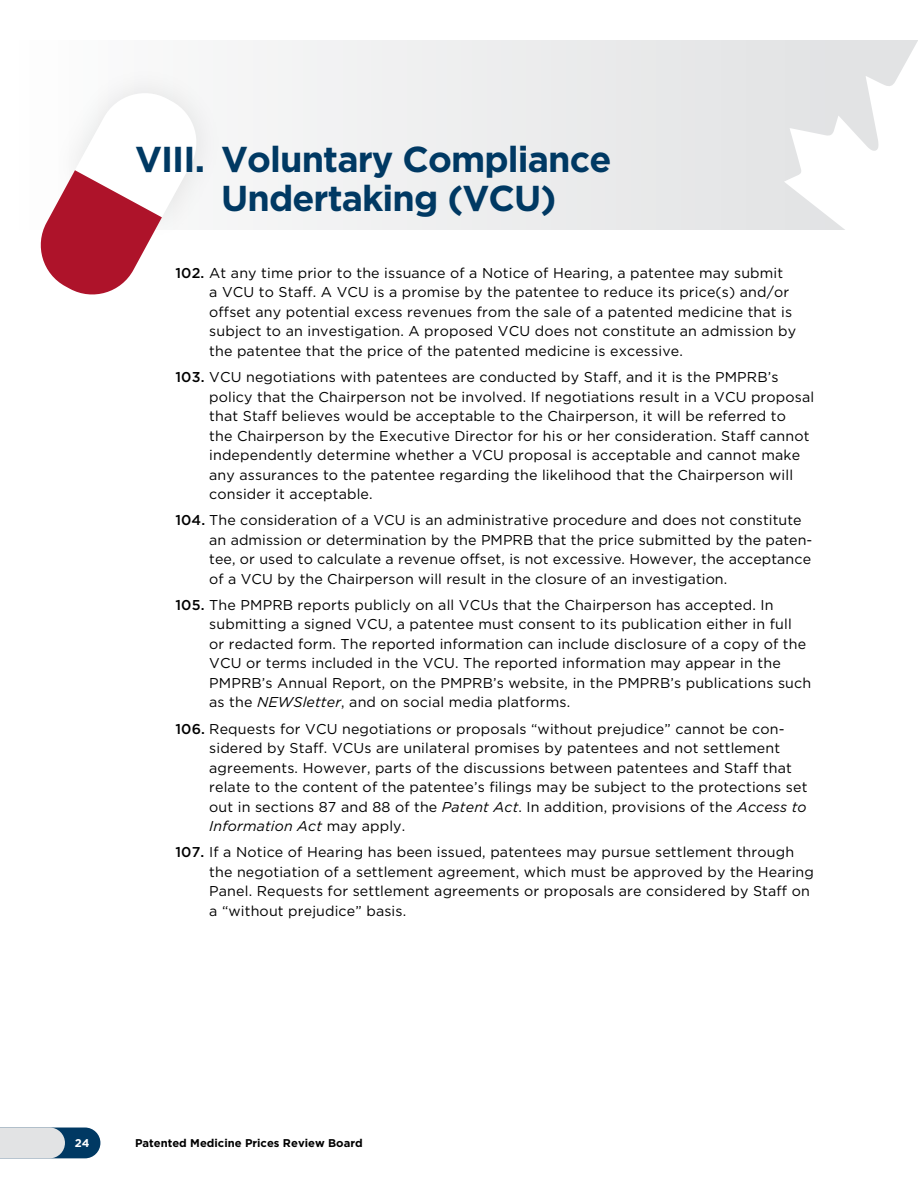
<style>
.page{position:relative;width:918px;height:1188px;background:#fff}
.page>*{position:absolute;margin:0;border:0;box-sizing:border-box;transform-origin:0 0}
.t1{font:700 36px/39px "Gotham HTF";letter-spacing:-.025em;color:#003963}
.t2{font:14.25px/19.5px "Gotham HTF";letter-spacing:.01em;color:#000}
.t3{font:700 11.25px "Gotham HTF";color:#000}
.t4{font:700 11.25px "Gotham HTF";color:#fff}
.s1{font-weight:500}
.s2{font-style:italic}
</style>
<div class="page">
<svg style="left:0;top:1128px;width:100px;height:30px;background:#92a7b7"></svg>
<div style="left:253px;top:40px;width:531px;height:190px;background:#eceded"></div>
<svg style="left:784px;top:40px;width:134px;height:190px"></svg>
<svg style="left:40px;top:86px;width:163px;height:209px"></svg>
<h1 class="t1" style="left:221px;top:139px;width:392px;text-indent:-86px">VIII. Voluntary Compliance<br>Undertaking (VCU)</h1>
<p class="t2" style="left:209px;top:263px;width:589px;text-indent:-34px"><span class="s1">102.</span> At any time prior to the issuance of a Notice of Hearing, a patentee may submit<br>a VCU to Staff. A VCU is a promise by the patentee to reduce its price(s) and/or offset any potential excess revenues from the sale of a patented medicine that is subject to an investigation. A proposed VCU does not constitute an admission by the patentee that the price of the patented medicine is excessive.</p>
<p class="t2" style="left:209px;top:367px;width:607px;text-indent:-34px"><span class="s1">103.</span> VCU negotiations with patentees are conducted by Staff, and it is the PMPRB’s policy that the Chairperson not be involved. If negotiations result in a VCU proposal that Staff believes would be acceptable to the Chairperson, it will be referred to<br>the Chairperson by the Executive Director for his or her consideration. Staff cannot independently determine whether a VCU proposal is acceptable and cannot make any assurances to the patentee regarding the likelihood that the Chairperson will consider it acceptable.</p>
<p class="t2" style="left:209px;top:510px;width:605px;text-indent:-34px"><span class="s1">104.</span> The consideration of a VCU is an administrative procedure and does not constitute an admission or determination by the PMPRB that the price submitted by the paten&shy;tee, or used to calculate a revenue offset, is not excessive. However, the acceptance of a VCU by the Chairperson will result in the closure of an investigation.</p>
<p class="t2" style="left:209px;top:595px;width:604px;text-indent:-34px"><span class="s1">105.</span> The PMPRB reports publicly on all VCUs that the Chairperson has accepted. In submitting a signed VCU, a patentee must consent to its publication either in full<br>or redacted form. The reported information can include disclosure of a copy of the VCU or terms included in the VCU. The reported information may appear in the PMPRB’s Annual Report, on the PMPRB’s website, in the PMPRB’s publications such as the <span class="s2">NEWSletter</span>, and on social media platforms.</p>
<p class="t2" style="left:209px;top:719px;width:600px;text-indent:-34px"><span class="s1">106.</span> Requests for VCU negotiations or proposals “without prejudice” cannot be con&shy;sidered by Staff. VCUs are unilateral promises by patentees and not settlement agreements. However, parts of the discussions between patentees and Staff that relate to the content of the patentee’s filings may be subject to the protections set out in sections 87 and 88 of the <span class="s2">Patent Act</span>. In addition, provisions of the <span class="s2">Access to Information Act</span> may apply.</p>
<p class="t2" style="left:209px;top:842px;width:606px;text-indent:-34px"><span class="s1">107.</span> If a Notice of Hearing has been issued, patentees may pursue settlement through the negotiation of a settlement agreement, which must be approved by the Hearing Panel. Requests for settlement agreements or proposals are considered by Staff on a “without prejudice” basis.</p>
<p class="t4" style="left:75px;top:1136px;width:16px">24</p>
<p class="t3" style="left:135px;top:1137px;width:229px">Patented Medicine Prices Review Board</p>
</div>
